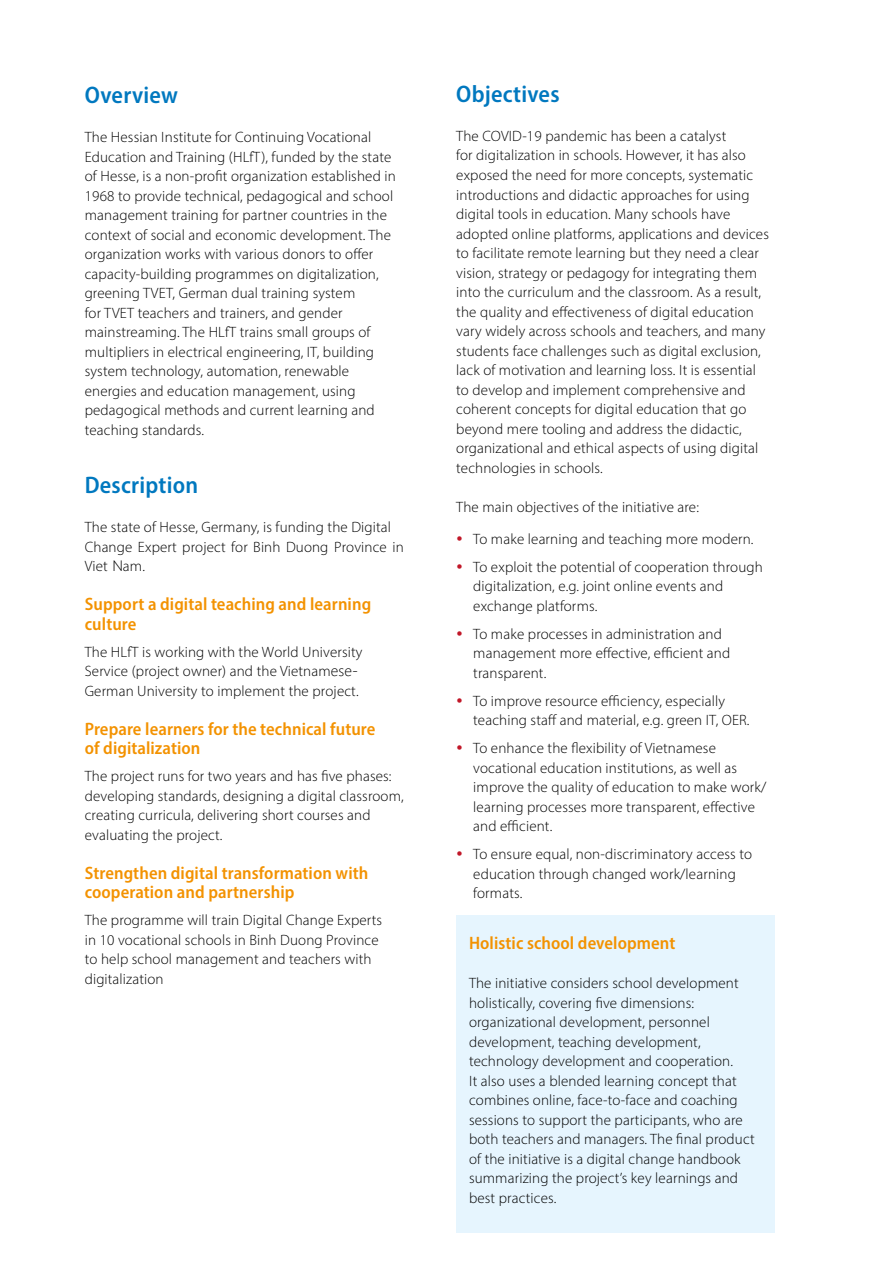
<style>
.page{position:relative;width:893px;height:1263px;background:#fff}
.page>*{position:absolute;margin:0;border:0;box-sizing:border-box;transform-origin:0 0}
.t1{font:600 semi-condensed 24px "Myriad Pro";letter-spacing:.01em;color:#0078bf}
.t2{font:600 semi-condensed 18px/19.5px "Myriad Pro";letter-spacing:.005em;color:#f39200}
.t3{font:300 15px/19.5px "Myriad Pro";letter-spacing:.01em;color:#000}
.s1{font-family:"Segoe UI"}
</style>
<div class="page">
<div style="left:456px;top:915px;width:319px;height:318px;background:#e6f5fe"></div>
<h1 class="t1" style="left:85px;top:80px;width:95px">Overview</h1>
<p class="t3" style="left:85px;top:127px;width:312px">The Hessian Institute for Continuing Vocational Education and Training (HLfT), funded by the state of Hesse, is a non-profit organization established in 1968 to provide technical, pedagogical and school management training for partner countries in the context of social and economic development. The organization works with various donors to offer capacity-building programmes on digitalization, greening TVET, German dual training system<br>for TVET teachers and trainers, and gender mainstreaming. The HLfT trains small groups of multipliers in electrical engineering, IT, building system technology, automation, renewable energies and education management, using pedagogical methods and current learning and teaching standards.</p>
<h1 class="t1" style="left:85px;top:470px;width:115px">Description</h1>
<p class="t3" style="left:85px;top:517px;width:320px">The state of Hesse, Germany, is funding the Digital<br>Change Expert project for Binh Duong Province in<br>Viet <span class="s1">N</span>am.</p>
<p class="t2" style="left:85px;top:594px;width:288px">Support a digital teaching and learning culture</p>
<p class="t3" style="left:85px;top:642px;width:279px">The HLfT is working with the World University<br>Service (project owner) and the Vietnam<span class="s1">ese-<br></span>German University to implement the project.</p>
<p class="t2" style="left:85px;top:718px;width:292px">Prepare learners for the technical future of digitalization</p>
<p class="t3" style="left:85px;top:766px;width:320px">The project runs for two years and has five phases: developing standards, designing a digital classroom, creating curricula, delivering short courses and evaluating the project.</p>
<p class="t2" style="left:85px;top:862px;width:285px">Strengthen digital transformation with cooperation and partnership</p>
<p class="t3" style="left:85px;top:910px;width:299px">The programme will train Digital Change Experts in 10 vocational schools in Binh Duong Province to help school management and teachers with digitalization</p>
<h1 class="t1" style="left:456px;top:79px;width:105px">Objectives</h1>
<p class="t3" style="left:456px;top:126px;width:314px">The COVID-19 pandemic has been a catalyst<br>for digitalization in schools. However, it has also exposed the need for more concepts, systematic introductions and didactic approaches for using digital tools in education. Many schools have adopted online platforms, applications and devices to facilitate remote learning but they need a clear vision, strategy or pedagogy for integrating them into the curriculum and the classroom. As a result, the quality and effectiveness of digital education vary widely across schools and teachers, and many students face challenges such as digital exclusion, lack of motivation and learning loss. It is essential to develop and implement comprehensive and coherent concepts for digital education that go beyond mere tooling and address the didactic, organizational and ethical aspects of using digital technologies in schools.</p>
<p class="t3" style="left:473px;top:490px;width:282px;line-height:32.2px;text-indent:-17px">The main objectives of the initiative are:<br>To make learning and teaching more modern.</p>
<p class="t3" style="left:473px;top:557px;width:291px">To exploit the potential of cooperation through digitalization, e.g. joint online events and exchange platforms.</p>
<p class="t3" style="left:473px;top:624px;width:258px">To make processes in administration and management more effective, efficient and transparent.</p>
<p class="t3" style="left:473px;top:691px;width:278px">To improve resource efficiency, especially teaching staff and material, e.g. green IT, OER.</p>
<p class="t3" style="left:473px;top:738px;width:294px">To enhance the flexibility of Vietnamese vocational education institutions, as well as improve the quality of education to make work/ learning processes more transparent, effective and efficient.</p>
<p class="t3" style="left:473px;top:844px;width:280px">To ensure equal, non-discriminatory access to education through changed work/learning formats.</p>
<p class="t2" style="left:469px;top:933px;width:208px">Holistic school development</p>
<p class="t3" style="left:469px;top:973px;width:287px">The initiative considers school development holistically, covering five dimensions: organizational development, personnel development, teaching development, technology development and cooperation.<br>It also uses a blended learning concept that combines online, face-to-face and coaching sessions to support the participants, who are both teachers and managers. The final product of the initiative is a digital change handbook summarizing the project’s key learnings and best practices.</p>
</div>
